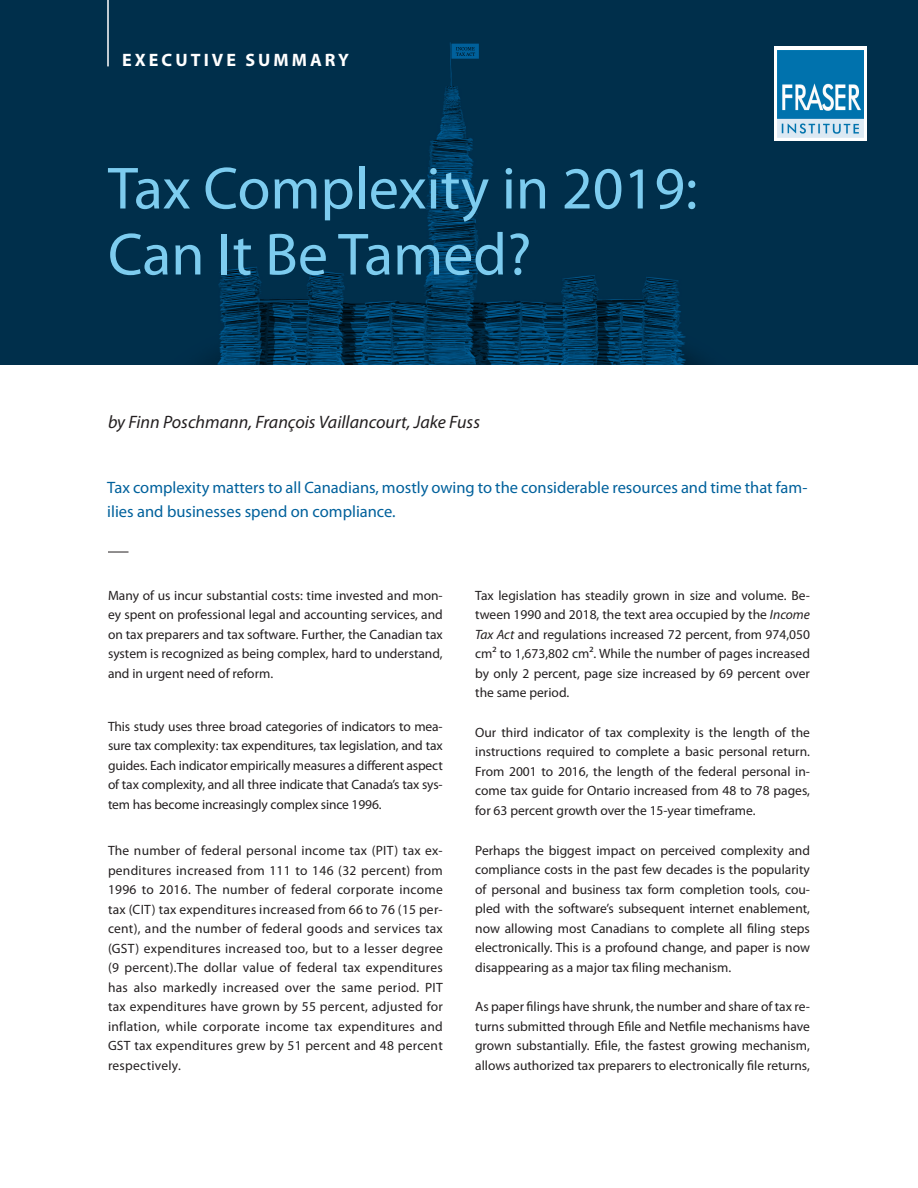
<style>
.page{position:relative;width:918px;height:1188px;background:#fff}
.page>*{position:absolute;margin:0;border:0;box-sizing:border-box;transform-origin:0 0}
.t1{font:60px/66px "Myriad Pro";color:#7dccef}
.Author_name{font:italic 18px "Myriad Pro";color:#231f20}
.t2{font:700 18px "Myriad Pro";letter-spacing:.17em;color:#fff}
.Introduction_paragra{font:16.5px/24px "Myriad Pro";color:#00619c}
.Body_copy{font:13.5px/19.5px "Myriad Pro";color:#231f20;text-align:justify}
.s1{font-style:italic}
</style>
<div class="page">
<img style="left:0;top:0;width:918px;height:364px">
<div style="left:774px;top:47px;width:93px;height:94px;background:#fff"></div>
<img style="left:777px;top:50px;width:87px;height:87px">
<svg style="left:108px;top:552px;width:21px;height:1px"></svg>
<hr style="left:107px;top:0;width:2px;height:66px;background:#fff">
<p class="t2" style="left:122px;top:49px;width:228px">EXECUTIVE SUMMARY</p>
<p class="t1" style="left:108px;top:154px;width:591px">Tax Complexity in 2019:<br>Can It Be Tamed?</p>
<p class="Author_name" style="left:108px;top:411px;width:374px">by Finn Poschmann, François Vaillancourt, Jake Fuss</p>
<p class="Introduction_paragra" style="left:107px;top:475px;width:702px">Tax complexity matters to all Canadians, mostly owing to the considerable resources and time that fam&shy;ilies and businesses spend on compliance.</p>
<p class="Body_copy" style="left:108px;top:585px;width:336px">Many of us incur substantial costs: time invested and mon&shy;ey spent on professional legal and accounting services, and on tax preparers and tax software. Further, the Canadian tax system is recognized as being complex, hard to understand, and in urgent need of reform.</p>
<p class="Body_copy" style="left:108px;top:716px;width:336px">This study uses three broad categories of indicators to mea&shy;sure tax complexity: tax expenditures, tax legislation, and tax guides. Each indicator empirically measures a different aspect of tax complexity, and all three indicate that Canada’s tax sys&shy;tem has become increasingly complex since 1996.</p>
<p class="Body_copy" style="left:108px;top:841px;width:336px">The number of federal personal income tax (PIT) tax ex&shy;penditures increased from 111 to 146 (32 percent) from 1996 to 2016. The number of federal corporate income tax (CIT) tax expenditures increased from 66 to 76 (15 per&shy;cent), and the number of federal goods and services tax (GST) expenditures increased too, but to a lesser degree (9 percent).The dollar value of federal tax expenditures has also markedly increased over the same period. PIT tax expenditures have grown by 55 percent, adjusted for inflation, while corporate income tax expenditures and GST tax expenditures grew by 51 percent and 48 percent respectively.</p>
<p class="Body_copy" style="left:475px;top:585px;width:336px">Tax legislation has steadily grown in size and volume. Be&shy;tween 1990 and 2018, the text area occupied by the <span class="s1">Income Tax Act</span> and regulations increased 72 percent, from 974,050 cm² to 1,673,802 cm². While the number of pages increased by only 2 percent, page size increased by 69 percent over the same period.</p>
<p class="Body_copy" style="left:475px;top:722px;width:336px">Our third indicator of tax complexity is the length of the instructions required to complete a basic personal return.<br>From 2001 to 2016, the length of the federal personal in&shy;come tax guide for Ontario increased from 48 to 78 pages, for 63 percent growth over the 15-year timeframe.</p>
<p class="Body_copy" style="left:475px;top:840px;width:336px">Perhaps the biggest impact on perceived complexity and compliance costs in the past few decades is the popularity of personal and business tax form completion tools, cou&shy;pled with the software’s subsequent internet enablement, now allowing most Canadians to complete all filing steps electronically. This is a profound change, and paper is now disappearing as a major tax filing mechanism.</p>
<p class="Body_copy" style="left:475px;top:997px;width:336px">As paper filings have shrunk, the number and share of tax re&shy;turns submitted through Efile and Netfile mechanisms have grown substantially. Efile, the fastest growing mechanism, allows authorized tax preparers to electronically file returns,</p>
</div>
